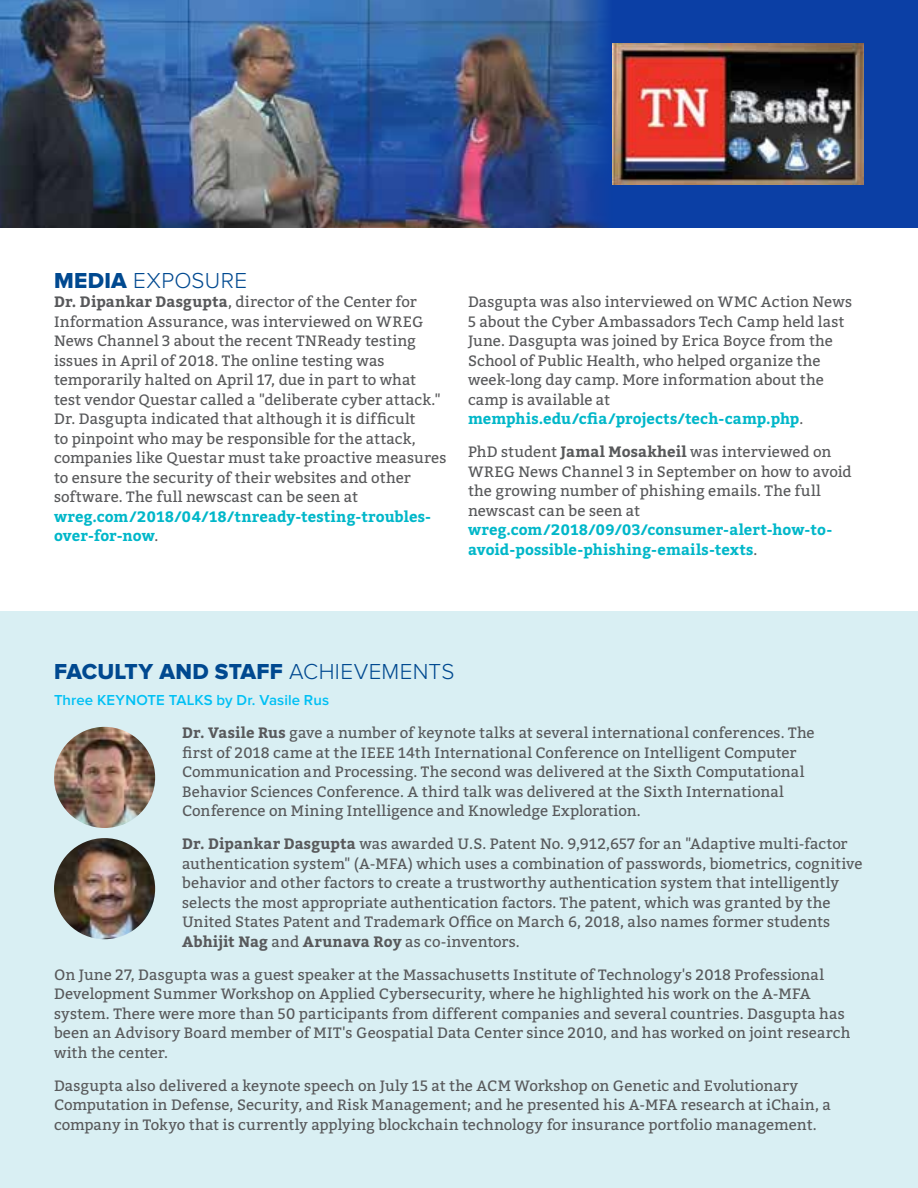
<style>
.page{position:relative;width:918px;height:1188px;background:#fff}
.page>*{position:absolute;margin:0;border:0;box-sizing:border-box;transform-origin:0 0}
.t1{font:22.5px "Proxima Nova Extrabld";letter-spacing:.01em;color:#004990}
.t2{font:300 22.5px "Proxima Nova";letter-spacing:.015em;color:#004990}
.t3{font:15px/19.5px "Bitter";letter-spacing:.005em;color:#58595b}
.t4{font:700 15px/19.5px "Bitter";letter-spacing:.005em;color:#00b7c9}
.t5{font:600 15px "Proxima Nova";letter-spacing:.005em;color:#00c0f3}
.s1{font-family:"Proxima Nova Extrabld";font-weight:400}
.s2{font-weight:700}
.s3{font-weight:400;color:#58595b}
.s4{font-weight:700;color:#00b7c9}
.s5{font-family:"Proxima Nova";font-weight:300}
</style>
<div class="page">
<div style="left:0;top:611px;width:918px;height:577px;background:#d9eff3"></div>
<img style="left:0;top:0;width:571px;height:228px">
<img style="left:54px;top:727px;width:101px;height:101px;border-radius:51px">
<img style="left:54px;top:838px;width:101px;height:101px;border-radius:51px">
<div style="left:571px;top:0;width:347px;height:228px;background:#0b3fa5"></div>
<img style="left:613px;top:44px;width:251px;height:141px">
<h1 class="t2" style="left:54px;top:267px;width:195px"><span class="s1">MEDIA</span> EXPOSURE</h1>
<p class="t3" style="left:54px;top:292px;width:394px"><span class="s2">Dr. Dipankar Dasgupta</span>, director of the Center for Information Assurance, was interviewed on WREG News Channel 3 about the recent TNReady testing issues in April of 2018. The online testing was temporarily halted on April 17, due in part to what test vendor Questar called a "deliberate cyber attack." Dr. Dasgupta indicated that although it is difficult<br>to pinpoint who may be responsible for the attack, companies like Questar must take proactive measures to ensure the security of their websites and other software. The full newscast can be seen at</p>
<p class="t4" style="left:54px;top:506px;width:379px">wreg.com/2018/04/18/tnready-testing-troubles&shy;over-for-now<span class="s3">.</span></p>
<p class="t3" style="left:468px;top:292px;width:386px">Dasgupta was also interviewed on WMC Action News 5 about the Cyber Ambassadors Tech Camp held last June. Dasgupta was joined by Erica Boyce from the School of Public Health, who helped organize the week-long day camp. More information about the camp is available at <span class="s4">memphis.edu/cfia/projects/tech-camp.php</span>.</p>
<p class="t3" style="left:468px;top:442px;width:385px">PhD student <span class="s2">Jamal Mosakheil</span> was interviewed on WREG News Channel 3 in September on how to avoid the growing number of phishing emails. The full newscast can be seen at</p>
<p class="t4" style="left:468px;top:520px;width:366px">wreg.com/2018/09/03/consumer-alert-how-to&shy;avoid-possible-phishing-emails-texts<span class="s3">.</span></p>
<h1 class="t1" style="left:54px;top:658px;width:402px">FACULTY AND STAFF <span class="s5">ACHIEVEMENTS</span></h1>
<p class="t5" style="left:54px;top:691px;width:277px">Three KEYNOTE TALKS by Dr. Vasile Rus</p>
<p class="t3" style="left:182px;top:722px;width:634px"><span class="s2">Dr. Vasile Rus</span> gave a number of keynote talks at several international conferences. The first of 2018 came at the IEEE 14th International Conference on Intelligent Computer Communication and Processing. The second was delivered at the Sixth Computational Behavior Sciences Conference. A third talk was delivered at the Sixth International Conference on Mining Intelligence and Knowledge Exploration.</p>
<p class="t3" style="left:182px;top:833px;width:682px"><span class="s2">Dr. Dipankar Dasgupta</span> was awarded U.S. Patent No. 9,912,657 for an "Adaptive multi-factor authentication system" (A-MFA) which uses a combination of passwords, biometrics, cognitive behavior and other factors to create a trustworthy authentication system that intelligently selects the most appropriate authentication factors. The patent, which was granted by the United States Patent and Trademark Office on March 6, 2018, also names former students <span class="s2">Abhijit Nag</span> and <span class="s2">Arunava Roy</span> as co-inventors.</p>
<p class="t3" style="left:54px;top:964px;width:798px">On June 27, Dasgupta was a guest speaker at the Massachusetts Institute of Technology's 2018 Professional Development Summer Workshop on Applied Cybersecurity, where he highlighted his work on the A-MFA system. There were more than 50 participants from different companies and several countries. Dasgupta has been an Advisory Board member of MIT's Geospatial Data Center since 2010, and has worked on joint research with the center.</p>
<p class="t3" style="left:54px;top:1075px;width:778px">Dasgupta also delivered a keynote speech on July 15 at the ACM Workshop on Genetic and Evolutionary<br>Computation in Defense, Security, and Risk Management; and he presented his A-MFA research at iChain, a company in Tokyo that is currently applying blockchain technology for insurance portfolio management.</p>
</div>
